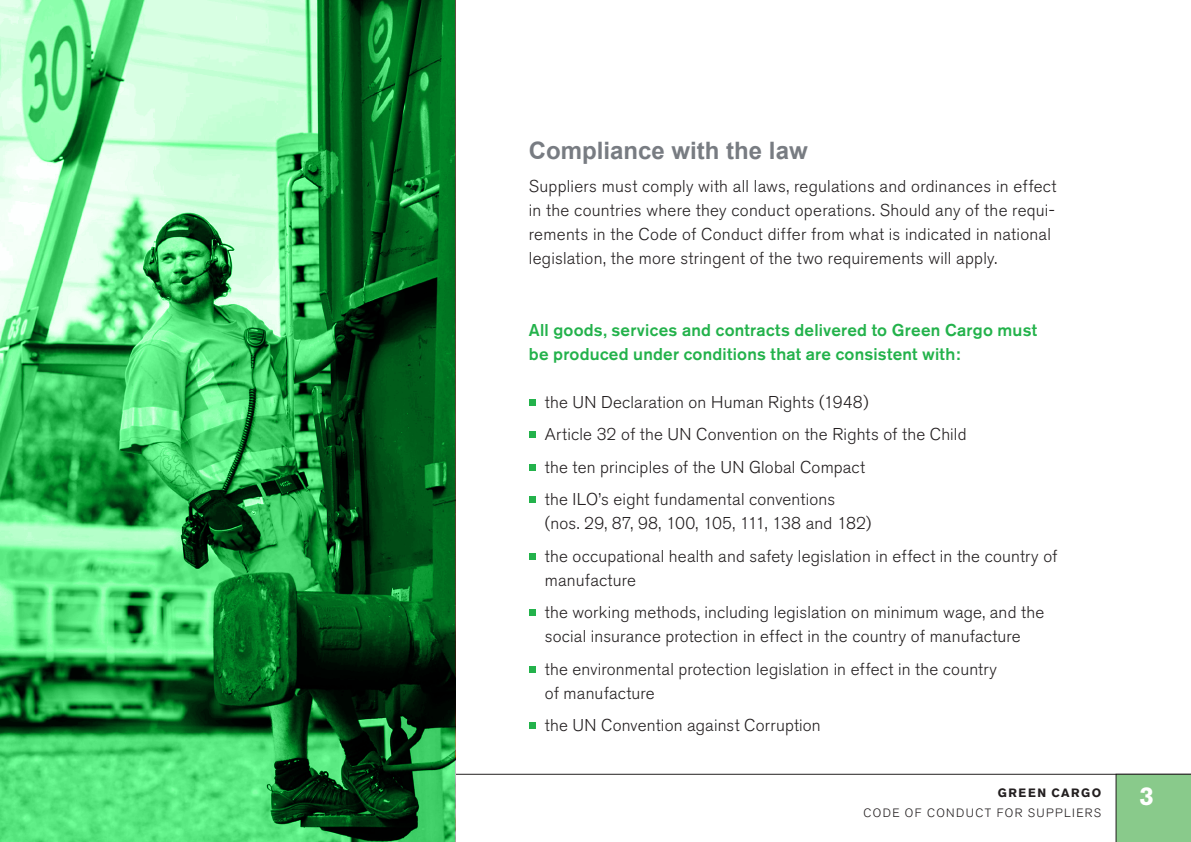
<style>
.page{position:relative;width:1191px;height:842px;background:#fff}
.page>*{position:absolute;margin:0;border:0;box-sizing:border-box;transform-origin:0 0}
.t1{font:700 25.6px "Akzidenz Grotesk BE";color:#fff}
.Bröd{font:700 24px "Arial";color:#787c82}
.Bröd-2{font:300 17px/24px "Akzidenz Grotesk BE";letter-spacing:.01em;color:#231f20}
.Bröd-3{font:500 17px/24px "Akzidenz Grotesk BE";letter-spacing:.015em;color:#23b24b}
.t2{font:300 12px "Akzidenz Grotesk BE";letter-spacing:.115em;color:#231f20}
.t3{font:700 12px "Akzidenz Grotesk BE";letter-spacing:.13em;color:#231f20}
</style>
<div class="page">
<div style="left:529px;top:399px;width:6px;height:7px;background:#23b24b"></div>
<div style="left:529px;top:431px;width:6px;height:7px;background:#23b24b"></div>
<div style="left:529px;top:464px;width:6px;height:7px;background:#23b24b"></div>
<div style="left:529px;top:496px;width:6px;height:7px;background:#23b24b"></div>
<div style="left:529px;top:553px;width:6px;height:7px;background:#23b24b"></div>
<div style="left:529px;top:609px;width:6px;height:7px;background:#23b24b"></div>
<div style="left:529px;top:666px;width:6px;height:7px;background:#23b24b"></div>
<div style="left:529px;top:722px;width:6px;height:7px;background:#23b24b"></div>
<svg style="left:456px;top:774px;width:659px;height:1px"></svg>
<div style="left:1115px;top:774px;width:76px;height:68px;background:#89ca8b"></div>
<svg style="left:0;top:0;width:455px;height:842px;background:#46a761"></svg>
<p class="Bröd" style="left:529px;top:135px;width:280px">Compliance with the law</p>
<p class="Bröd-2" style="left:529px;top:174px;width:529px">Suppliers must comply with all laws, regulations and ordinances in effect in the countries where they conduct operations. Should any of the requi&shy;rements in the Code of Conduct differ from what is indicated in national legislation, the more stringent of the two requirements will apply.</p>
<p class="Bröd-3" style="left:529px;top:318px;width:510px">All goods, services and contracts delivered to Green Cargo must be produced under conditions that are consistent with:</p>
<p class="Bröd-2" style="left:545px;top:390px;width:325px">the UN Declaration on Human Rights (1948)</p>
<p class="Bröd-2" style="left:545px;top:423px;width:423px">Article 32 of the UN Convention on the Rights of the Child</p>
<p class="Bröd-2" style="left:545px;top:455px;width:322px">the ten principles of the UN Global Compact</p>
<p class="Bröd-2" style="left:545px;top:488px;width:328px">the ILO’s eight fundamental conventions (nos. 29, 87, 98, 100, 105, 111, 138 and 182)</p>
<p class="Bröd-2" style="left:545px;top:544px;width:514px">the occupational health and safety legislation in effect in the country of manufacture</p>
<p class="Bröd-2" style="left:545px;top:601px;width:501px">the working methods, including legislation on minimum wage, and the social insurance protection in effect in the country of manufacture</p>
<p class="Bröd-2" style="left:545px;top:657px;width:453px">the environmental protection legislation in effect in the country of manufacture</p>
<p class="Bröd-2" style="left:545px;top:714px;width:277px">the UN Convention against Corruption</p>
<p class="t3" style="left:998px;top:786px;width:105px">GREEN CARGO</p>
<p class="t2" style="left:863px;top:806px;width:239px">CODE OF CONDUCT FOR SUPPLIERS</p>
<p class="t1" style="left:1139px;top:781px;width:16px">3</p>
</div>
